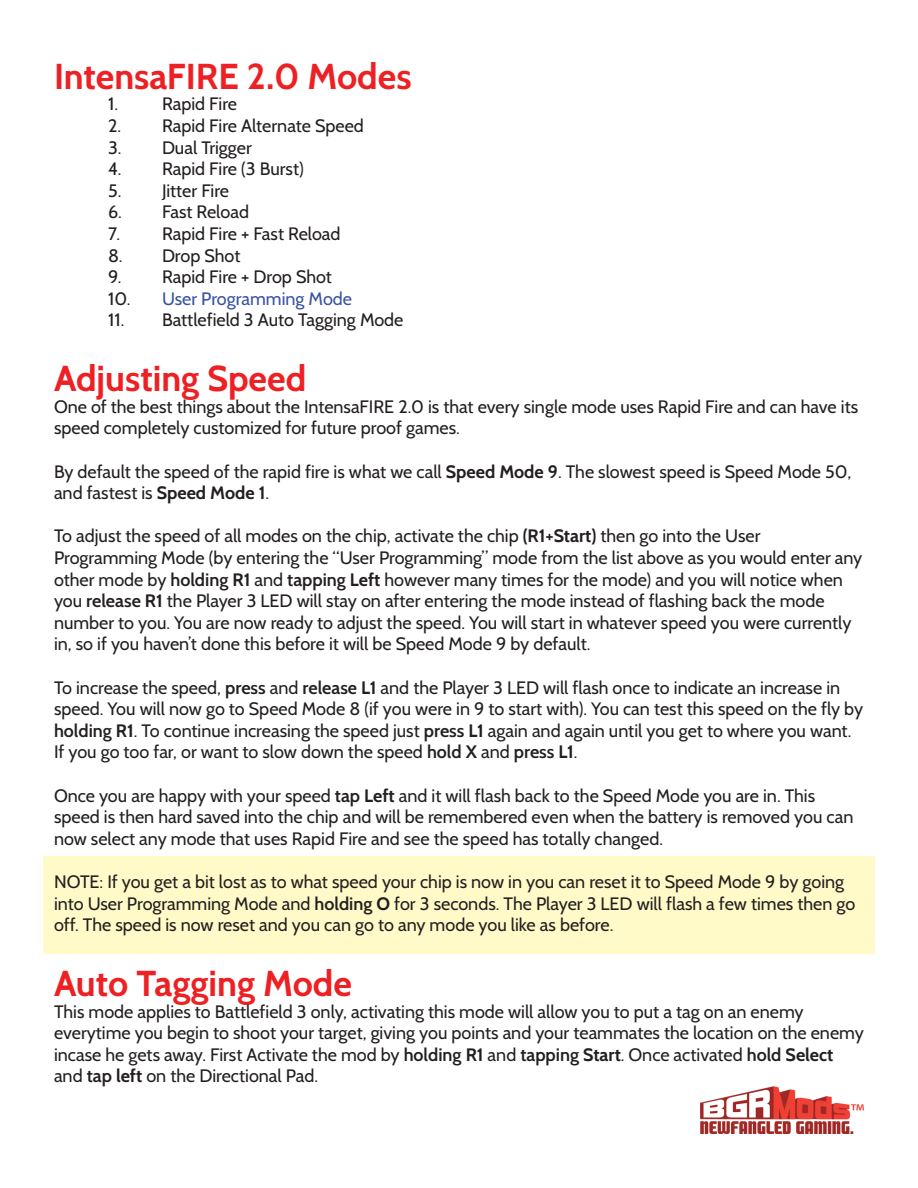
<style>
.page{position:relative;width:918px;height:1188px;background:#fff}
.page>*{position:absolute;margin:0;border:0;box-sizing:border-box;transform-origin:0 0}
.t1{font:700 36px "Cabin";color:#ed2024}
.t2{font:18px/21.6px "Cabin";color:#231f20}
.t3{font:18px "Cabin";color:#3953a4}
.s1{color:#231f20}
.s2{font-weight:700}
.s3{font-weight:600}
</style>
<div class="page">
<img style="left:700px;top:1086px;width:164px;height:48px">
<p class="t1" style="left:54px;top:54px;width:359px">IntensaFIRE 2.0 Modes</p>
<p class="t2" style="left:108px;top:93px;width:12px">1.</p>
<p class="t2" style="left:162px;top:93px;width:77px">Rapid Fire</p>
<p class="t2" style="left:108px;top:115px;width:257px">2. Rapid Fire Alternate Speed</p>
<p class="t2" style="left:108px;top:136px;width:145px">3. Dual Trigger</p>
<p class="t2" style="left:108px;top:158px;width:197px">4. Rapid Fire (3 Burst)</p>
<p class="t2" style="left:108px;top:180px;width:123px">5. Jitter Fire</p>
<p class="t2" style="left:108px;top:201px;width:143px">6. Fast Reload</p>
<p class="t2" style="left:108px;top:223px;width:234px">7. Rapid Fire + Fast Reload</p>
<p class="t2" style="left:108px;top:244px;width:134px">8. Drop Shot</p>
<p class="t2" style="left:108px;top:266px;width:226px">9. Rapid Fire + Drop Shot</p>
<p class="t3" style="left:108px;top:287px;width:246px"><span class="s1">10.</span> User Programming Mode</p>
<p class="t2" style="left:108px;top:309px;width:297px">11. Battlefield 3 Auto Tagging Mode</p>
<p class="t1" style="left:54px;top:357px;width:254px">Adjusting Speed</p>
<p class="t2" style="left:54px;top:396px;width:806px">One of the best things about the IntensaFIRE 2.0 is that every single mode uses Rapid Fire and can have its speed completely customized for future proof games.</p>
<p class="t2" style="left:54px;top:460px;width:799px">By default the speed of the rapid fire is what we call <span class="s2">Speed Mode 9</span>. The slowest speed is Speed Mode 50, and fastest is <span class="s2">Speed Mode 1</span>.</p>
<p class="t2" style="left:54px;top:525px;width:708px">To adjust the speed of all modes on the chip, activate the chip <span class="s2">(R1+Start)</span> then go into the User</p>
<p class="t2" style="left:54px;top:547px;width:810px">Programming Mode (by entering the “User Programming” mode from the list above as you would enter any other mode by <span class="s3">holding</span> <span class="s2">R1</span> and <span class="s3">tapping</span> <span class="s2">Left</span> however many times for the mode) and you will notice when you <span class="s3">release</span> <span class="s2">R1</span> the Player 3 LED will stay on after entering the mode instead of flashing back the mode number to you. You are now ready to adjust the speed. You will start in whatever speed you were currently in, so if you haven’t done this before it will be Speed Mode 9 by default.</p>
<p class="t2" style="left:54px;top:676px;width:811px">To increase the speed, <span class="s3">press</span> and <span class="s3">release</span> <span class="s2">L1</span> and the Player 3 LED will flash once to indicate an increase in speed. You will now go to Speed Mode 8 (if you were in 9 to start with). You can test this speed on the fly by <span class="s3">holding</span> <span class="s2">R1</span>. To continue increasing the speed just <span class="s3">press</span> <span class="s2">L1</span> again and again until you get to where you want.<br>If you go too far, or want to slow down the speed <span class="s3">hold</span> <span class="s2">X</span> and <span class="s3">press</span> <span class="s2">L1</span>.</p>
<p class="t2" style="left:54px;top:784px;width:801px">Once you are happy with your speed <span class="s3">tap</span> <span class="s2">Left</span> and it will flash back to the Speed Mode you are in. This speed is then hard saved into the chip and will be remembered even when the battery is removed you can now select any mode that uses Rapid Fire and see the speed has totally changed.</p>
<p class="t2" style="left:54px;top:871px;width:803px">NOTE: If you get a bit lost as to what speed your chip is now in you can reset it to Speed Mode 9 by going into User Programming Mode and <span class="s3">holding</span> <span class="s2">O</span> for 3 seconds. The Player 3 LED will flash a few times then go off. The speed is now reset and you can go to any mode you like as before.</p>
<p class="t1" style="left:54px;top:962px;width:300px">Auto Tagging Mode</p>
<p class="t2" style="left:54px;top:1000px;width:751px">This mode applies to Battlefield 3 only, activating this mode will allow you to put a tag on an enemy</p>
<p class="t2" style="left:54px;top:1022px;width:811px">everytime you begin to shoot your target, giving you points and your teammates the location on the enemy incase he gets away. First Activate the mod by <span class="s3">holding</span> <span class="s2">R1</span> and <span class="s3">tapping</span> <span class="s2">Start</span>. Once activated <span class="s3">hold</span> <span class="s2">Select </span>and <span class="s3">tap</span> <span class="s2">left</span> on the Directional Pad.</p>
</div>
